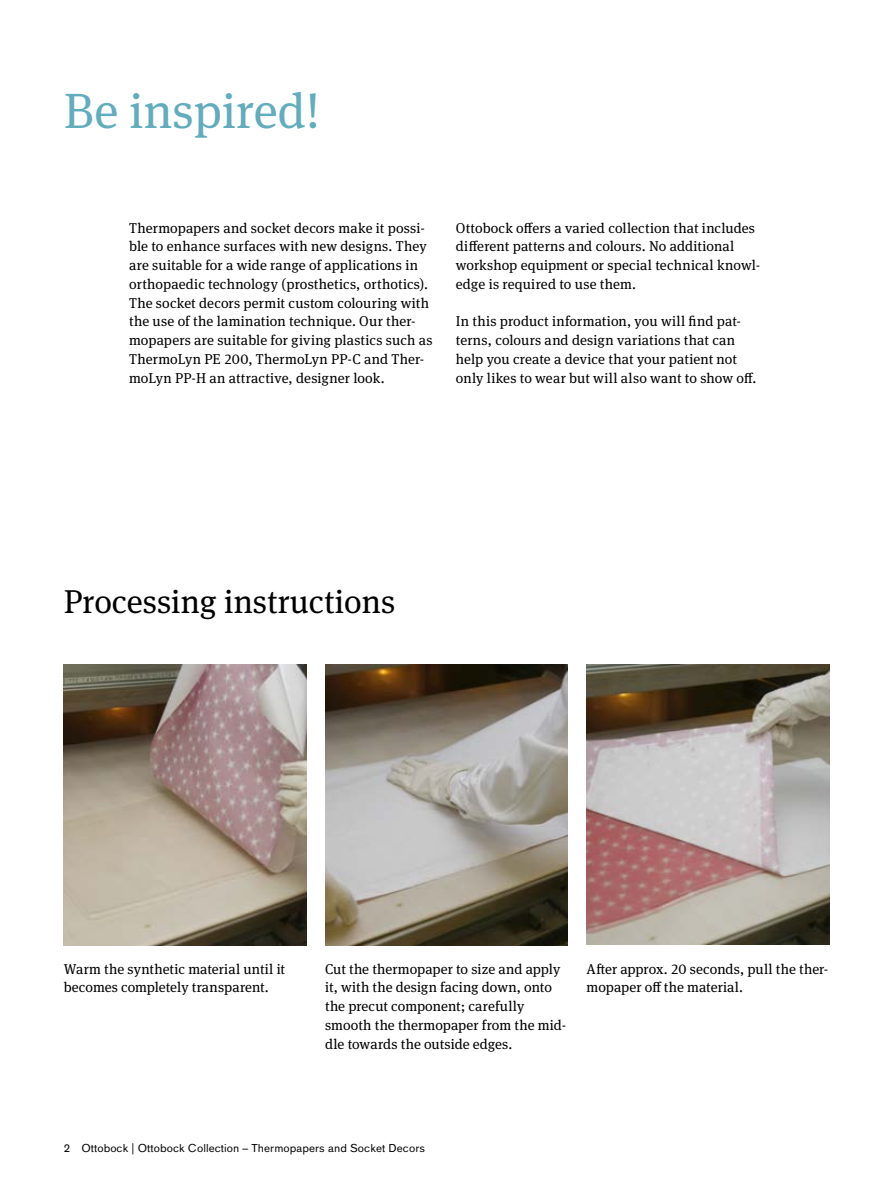
<style>
.page{position:relative;width:893px;height:1191px;background:#fff}
.page>*{position:absolute;margin:0;border:0;box-sizing:border-box;transform-origin:0 0}
.t1{font:49.5px "OBO Serif";color:#61acbd}
.t2{font:33px "OBO Serif";color:#000}
.t3{font:14.25px/18.8px "OBO Serif";letter-spacing:.005em;color:#000}
.t4{font:11.25px "OBO Sans";letter-spacing:.005em;color:#000}
</style>
<div class="page">
<img style="left:64px;top:664px;width:242px;height:281px">
<img style="left:325px;top:664px;width:243px;height:281px">
<img style="left:586px;top:664px;width:243px;height:280px">
<h1 class="t1" style="left:64px;top:82px;width:258px">Be inspired!</h1>
<p class="t3" style="left:129px;top:218px;width:305px">Thermopapers and socket decors make it possi&shy;ble to enhance surfaces with new designs. They are suitable for a wide range of applications in orthopaedic technology (prosthetics, orthotics).<br>The socket decors permit custom colouring with the use of the lamination technique. Our ther&shy;mopapers are suitable for giving plastics such as ThermoLyn PE 200, ThermoLyn PP-C and Ther&shy;moLyn PP-H an attractive, designer look.</p>
<p class="t3" style="left:456px;top:218px;width:306px">Ottobock offers a varied collection that includes different patterns and colours. No additional workshop equipment or special technical knowl&shy;edge is required to use them.</p>
<p class="t3" style="left:456px;top:312px;width:302px">In this product information, you will find pat&shy;terns, colours and design variations that can help you create a device that your patient not only likes to wear but will also want to show off.</p>
<h2 class="t2" style="left:64px;top:582px;width:333px">Processing instructions</h2>
<p class="t3" style="left:64px;top:959px;width:223px">Warm the synthetic material until it becomes completely transparent.</p>
<p class="t3" style="left:325px;top:959px;width:243px">Cut the thermopaper to size and apply it, with the design facing down, onto the precut component; carefully smooth the thermopaper from the mid&shy;dle towards the outside edges.</p>
<p class="t3" style="left:586px;top:959px;width:243px">After approx. 20 seconds, pull the ther&shy;mopaper off the material.</p>
<p class="t4" style="left:64px;top:1141px;width:363px">2 Ottobock | Ottobock Collection – Thermopapers and Socket Decors</p>
</div>
